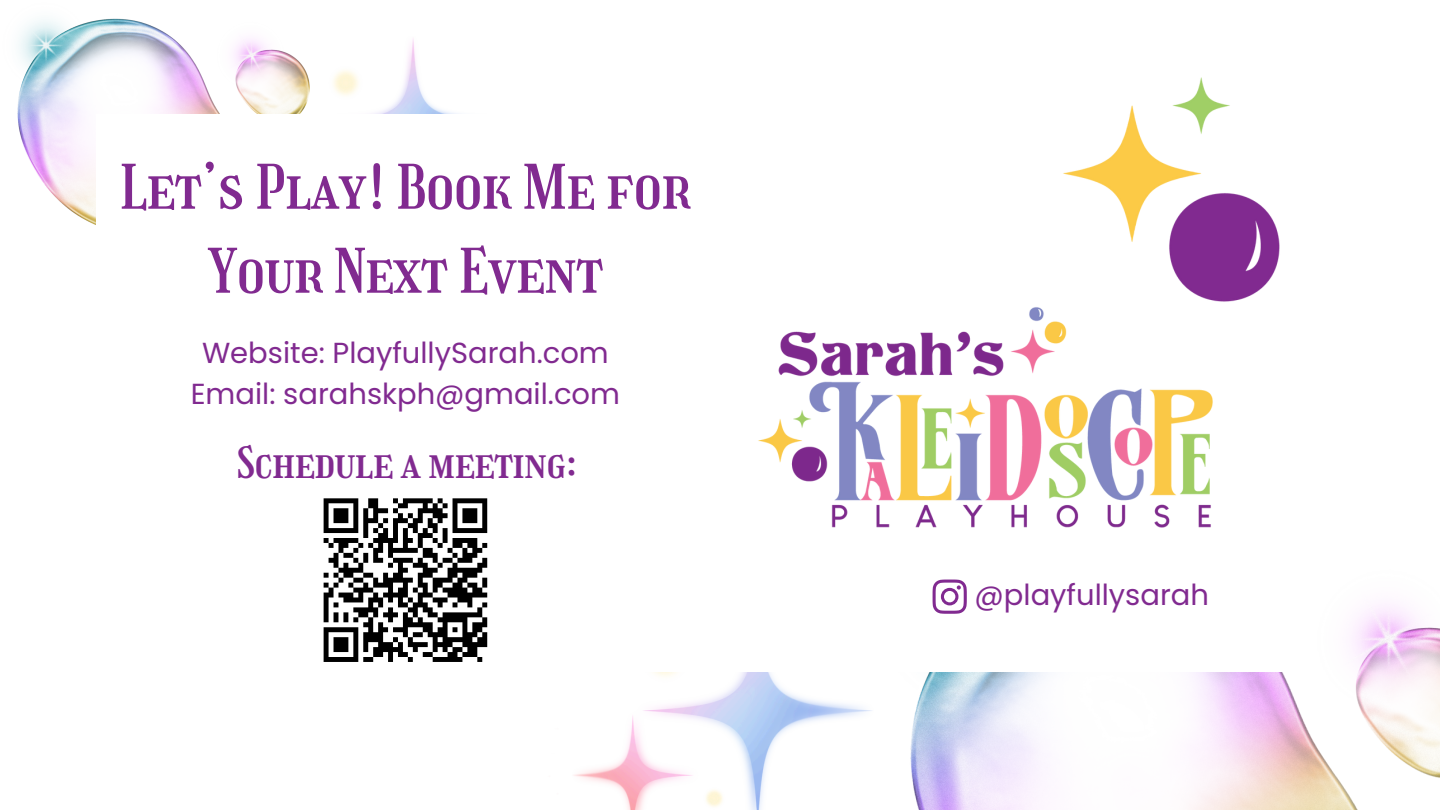
<style>
.page{position:relative;width:1440px;height:810px;background:#fff}
.page>*{position:absolute;margin:0;border:0;box-sizing:border-box;transform-origin:0 0}
.t1{font:60px/84px "Girassol";color:#812a90;text-align:center}
.t2{font:42px "Girassol";color:#812a90}
.t3{font:29px "Poppins";color:#812a90}
</style>
<div class="page">
<img style="left:910px;top:603px;width:530px;height:207px">
<img style="left:574px;top:672px;width:298px;height:138px">
<img style="left:17px;top:18px;width:244px;height:207px">
<img style="left:261px;top:38px;width:196px;height:76px">
<div style="left:97px;top:114px;width:1202px;height:558px;background:#fff"></div>
<img style="left:758px;top:307px;width:455px;height:221px">
<img style="left:1042px;top:77px;width:238px;height:241px">
<svg style="left:933px;top:580px;width:34px;height:34px"></svg>
<svg style="left:323px;top:498px;width:165px;height:164px"></svg>
<h1 class="t1" style="left:120px;top:146px;width:572px">Let’s Play! Book Me for<br>Your Next Event</h1>
<p class="t3" style="left:202px;top:333px;width:408px">Website: PlayfullySarah.com</p>
<p class="t3" style="left:191px;top:373px;width:431px">Email: sarahskph@gmail.com</p>
<p class="t2" style="left:237px;top:438px;width:337px">Schedule a meeting:</p>
<p class="t3" style="left:975px;top:574px;width:236px">@playfullysarah</p>
</div>
